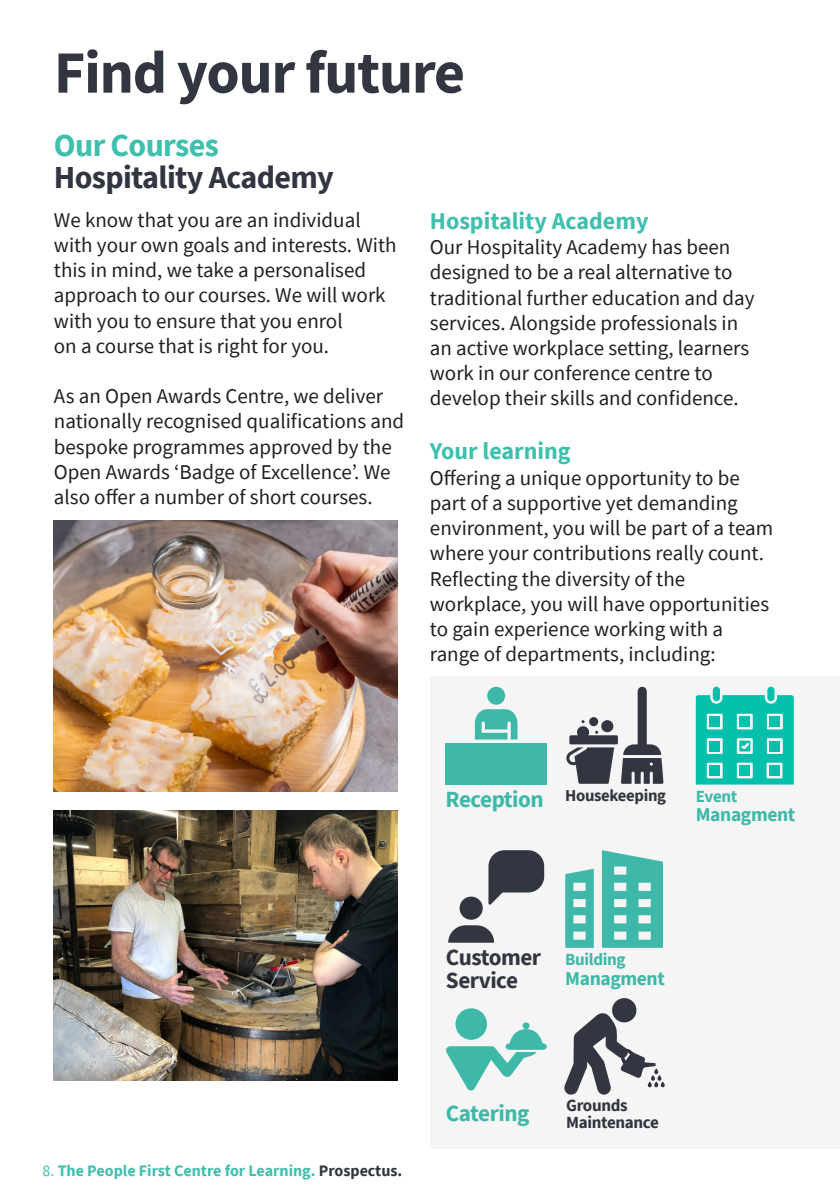
<style>
.page{position:relative;width:840px;height:1191px;background:#fff}
.page>*{position:absolute;margin:0;border:0;box-sizing:border-box;transform-origin:0 0}
.t1{font:700 60px "Source Sans Pro";letter-spacing:-.02em;color:#323640}
.Heading_16pt{font:700 32px "Source Sans Pro";letter-spacing:-.02em;color:#323640}
.Heading_16pt-2{font:700 32px "Source Sans Pro";letter-spacing:-.02em;color:#3fbfae}
.t2{font:700 24px "Source Sans Pro";color:#3fbfae}
.Heading_16pt-3{font:700 23px "Source Sans Pro";letter-spacing:-.02em;color:#3fbfae}
.Heading_16pt-4{font:700 23px "Source Sans Pro";letter-spacing:-.02em;color:#323640}
.t3{font:21px/25.2px "Source Sans Pro";color:#231f20}
.Heading_16pt-5{font:700 19.6px "Source Sans Pro";letter-spacing:-.02em;color:#3fbfae}
.Heading_16pt-6{font:700 17px "Source Sans Pro";letter-spacing:-.02em;color:#323640}
.Heading_16pt-7{font:700 17px "Source Sans Pro";letter-spacing:-.02em;color:#3fbfae}
.Heading_16pt-8{font:700 16.6px "Source Sans Pro";letter-spacing:-.02em;color:#323640}
.t4{font:700 16px "Source Sans Pro";color:#3fbfae}
.s1{font-weight:400}
.s2{color:#323640}
</style>
<div class="page">
<img style="left:54px;top:810px;width:343px;height:270px">
<svg style="left:445px;top:686px;width:349px;height:409px;fill:#f5f5f6"></svg>
<img style="left:54px;top:520px;width:343px;height:271px">
<p class="t1" style="left:54px;top:32px;width:412px">Find your future</p>
<p class="Heading_16pt-2" style="left:54px;top:123px;width:166px">Our Courses</p>
<p class="Heading_16pt" style="left:54px;top:155px;width:281px">Hospitality Academy</p>
<p class="t3" style="left:54px;top:207px;width:344px">We know that you are an individual with your own goals and interests. With this in mind, we take a personalised approach to our courses. We will work with you to ensure that you enrol<br>on a course that is right for you.</p>
<p class="t3" style="left:54px;top:383px;width:351px">As an Open Awards Centre, we deliver nationally recognised qualifications and bespoke programmes approved by the Open Awards ‘Badge of Excellence’. We also offer a number of short courses.</p>
<p class="t2" style="left:429px;top:205px;width:220px">Hospitality Academy</p>
<p class="t3" style="left:429px;top:234px;width:326px">Our Hospitality Academy has been designed to be a real alternative to traditional further education and day services. Alongside professionals in an active workplace setting, learners work in our conference centre to develop their skills and confidence.</p>
<p class="t2" style="left:429px;top:435px;width:142px">Your learning</p>
<p class="t3" style="left:429px;top:465px;width:344px">Offering a unique opportunity to be part of a supportive yet demanding environment, you will be part of a team where your contributions really count.</p>
<p class="t3" style="left:429px;top:566px;width:340px">Reflecting the diversity of the workplace, you will have opportunities to gain experience working with a range of departments, including:</p>
<p class="Heading_16pt-3" style="left:445px;top:783px;width:100px">Reception</p>
<p class="Heading_16pt-8" style="left:565px;top:784px;width:102px">Housekeeping</p>
<p class="Heading_16pt-7" style="left:695px;top:784px;width:43px">Event</p>
<p class="Heading_16pt-5" style="left:695px;top:801px;width:101px">Managment</p>
<p class="t4" style="left:43px;top:1159px;width:361px"><span class="s1">8.</span> The People First Centre for Learning. <span class="s2">Prospectus.</span></p>
<p class="Heading_16pt-4" style="left:445px;top:941px;width:97px">Customer</p>
<p class="Heading_16pt-4" style="left:445px;top:964px;width:73px">Service</p>
<p class="Heading_16pt-7" style="left:565px;top:948px;width:62px">Building</p>
<p class="Heading_16pt-5" style="left:565px;top:965px;width:101px">Managment</p>
<p class="Heading_16pt-3" style="left:445px;top:1097px;width:85px">Catering</p>
<p class="Heading_16pt-6" style="left:566px;top:1094px;width:63px">Grounds</p>
<p class="Heading_16pt-6" style="left:566px;top:1111px;width:94px">Maintenance</p>
</div>
